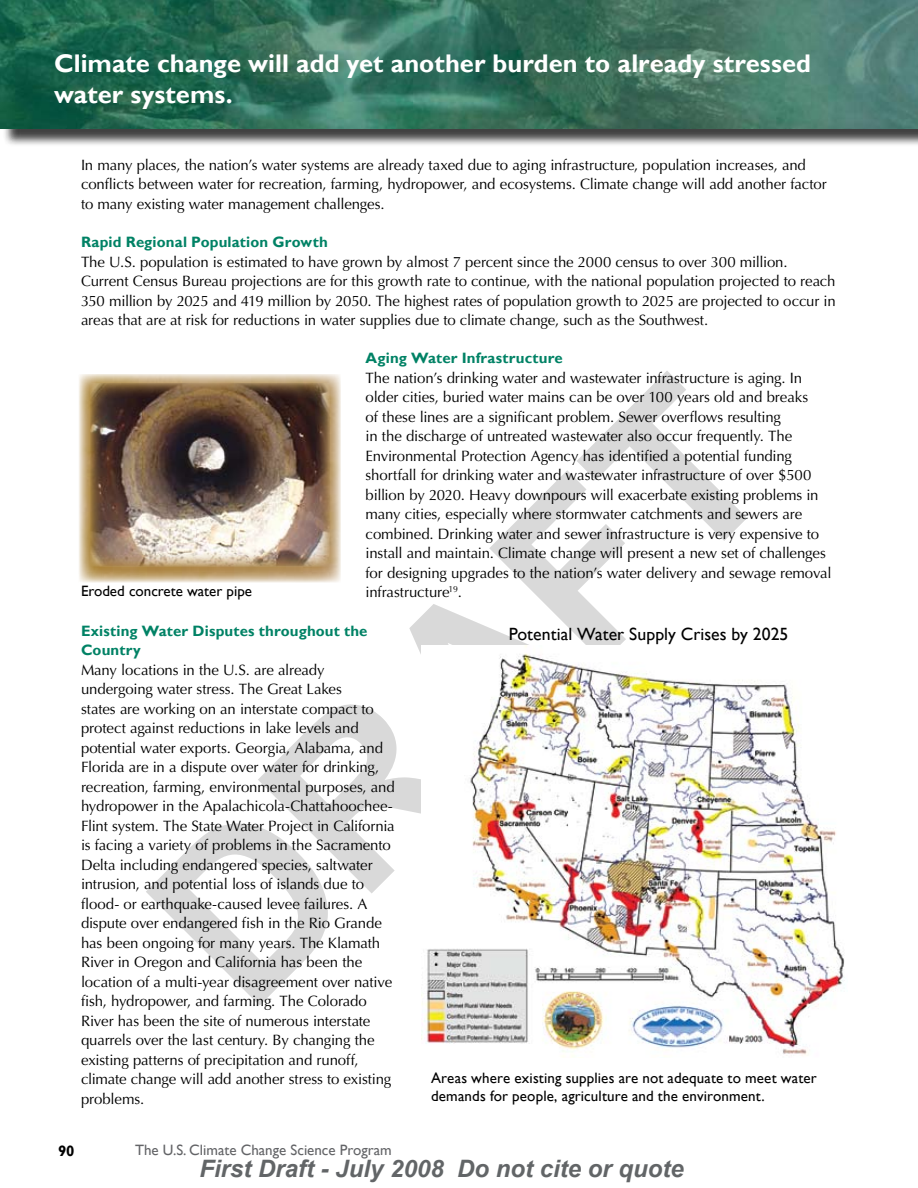
<style>
.page{position:relative;width:918px;height:1188px;background:#fff}
.page>*{position:absolute;margin:0;border:0;box-sizing:border-box;transform-origin:0 0}
.t1{font:700 25.5px/30.6px "Gill Sans";color:#fff}
.t2{font:italic 700 24px "Arial";color:#626567}
.t3{font:17.7px "Gill Sans";letter-spacing:.005em;color:#000}
.t4{font:15px/19.5px "Optima";letter-spacing:-.01em;color:#000}
.t5{font:15px/18px "Gill Sans";letter-spacing:.005em;color:#000}
.t6{font:700 15px/19.5px "Gill Sans";letter-spacing:.01em;color:#008265}
.t7{font:15px "Gill Sans";color:#636467}
.t8{font:700 15px "Gill Sans";color:#000}
</style>
<div class="page">
<svg style="left:146px;top:371px;width:601px;height:635px"></svg>
<div style="left:2px;top:2px;width:916px;height:146px;background:#000;opacity:.75"></div>
<img style="left:0;top:0;width:915px;height:129px">
<hr style="left:917px;top:2px;width:1px;height:146px;background:#000;opacity:.75">
<img style="left:915px;top:0;width:3px;height:129px">
<img style="left:79px;top:374px;width:262px;height:208px">
<img style="left:90px;top:383px;width:239px;height:183px">
<img style="left:422px;top:646px;width:423px;height:411px">
<h1 class="t1" style="left:54px;top:49px;width:759px">Climate change will add yet another burden to already stressed water systems.</h1>
<p class="t4" style="left:81px;top:155px;width:747px">In many places, the nation’s water systems are already taxed due to aging infrastructure, population increases, and conflicts between water for recreation, farming, hydropower, and ecosystems. Climate change will add another factor to many existing water management challenges.</p>
<p class="t6" style="left:81px;top:233px;width:248px">Rapid Regional Population Growth</p>
<p class="t4" style="left:81px;top:252px;width:756px">The U.S. population is estimated to have grown by almost 7 percent since the 2000 census to over 300 million.<br>Current Census Bureau projections are for this growth rate to continue, with the national population projected to reach 350 million by 2025 and 419 million by 2050. The highest rates of population growth to 2025 are projected to occur in areas that are at risk for reductions in water supplies due to climate change, such as the Southwest.</p>
<p class="t6" style="left:366px;top:349px;width:199px">Aging Water Infrastructure</p>
<p class="t4" style="left:366px;top:368px;width:468px">The nation’s drinking water and wastewater infrastructure is aging. In older cities, buried water mains can be over 100 years old and breaks<br>of these lines are a significant problem. Sewer overflows resulting<br>in the discharge of untreated wastewater also occur frequently. The Environmental Protection Agency has identified a potential funding shortfall for drinking water and wastewater infrastructure of over $500 billion by 2020. Heavy downpours will exacerbate existing problems in many cities, especially where stormwater catchments and sewers are combined. Drinking water and sewer infrastructure is very expensive to install and maintain. Climate change will present a new set of challenges for designing upgrades to the nation’s water delivery and sewage removal infrastructure<sup>19</sup>.</p>
<p class="t6" style="left:81px;top:621px;width:288px">Existing Water Disputes throughout the<br>Country</p>
<p class="t4" style="left:81px;top:660px;width:315px">Many locations in the U.S. are already undergoing water stress. The Great Lakes<br>states are working on an interstate compact to protect against reductions in lake levels and potential water exports. Georgia, Alabama, and Florida are in a dispute over water for drinking, recreation, farming, environmental purposes, and hydropower in the Apalachicola-Chattahoochee-Flint system. The State Water Project in California is facing a variety of problems in the Sacramento Delta including endangered species, saltwater intrusion, and potential loss of islands due to flood- or earthquake-caused levee failures. A dispute over endangered fish in the Rio Grande has been ongoing for many years. The Klamath River in Oregon and California has been the location of a multi-year disagreement over native fish, hydropower, and farming. The Colorado River has been the site of numerous interstate quarrels over the last century. By changing the existing patterns of precipitation and runoff, climate change will add another stress to existing problems.</p>
<p class="t5" style="left:81px;top:582px;width:173px">Eroded concrete water pipe</p>
<p class="t3" style="left:509px;top:624px;width:281px">Potential Water Supply Crises by 2025</p>
<p class="t5" style="left:431px;top:1070px;width:387px">Areas where existing supplies are not adequate to meet water demands for people, agriculture and the environment.</p>
<p class="t8" style="left:58px;top:1142px;width:18px">90</p>
<p class="t7" style="left:135px;top:1141px;width:258px">The U.S. Climate Change Science Program</p>
<h2 class="t2" style="left:200px;top:1153px;width:486px">First Draft - July 2008 Do not cite or quote</h2>
</div>
